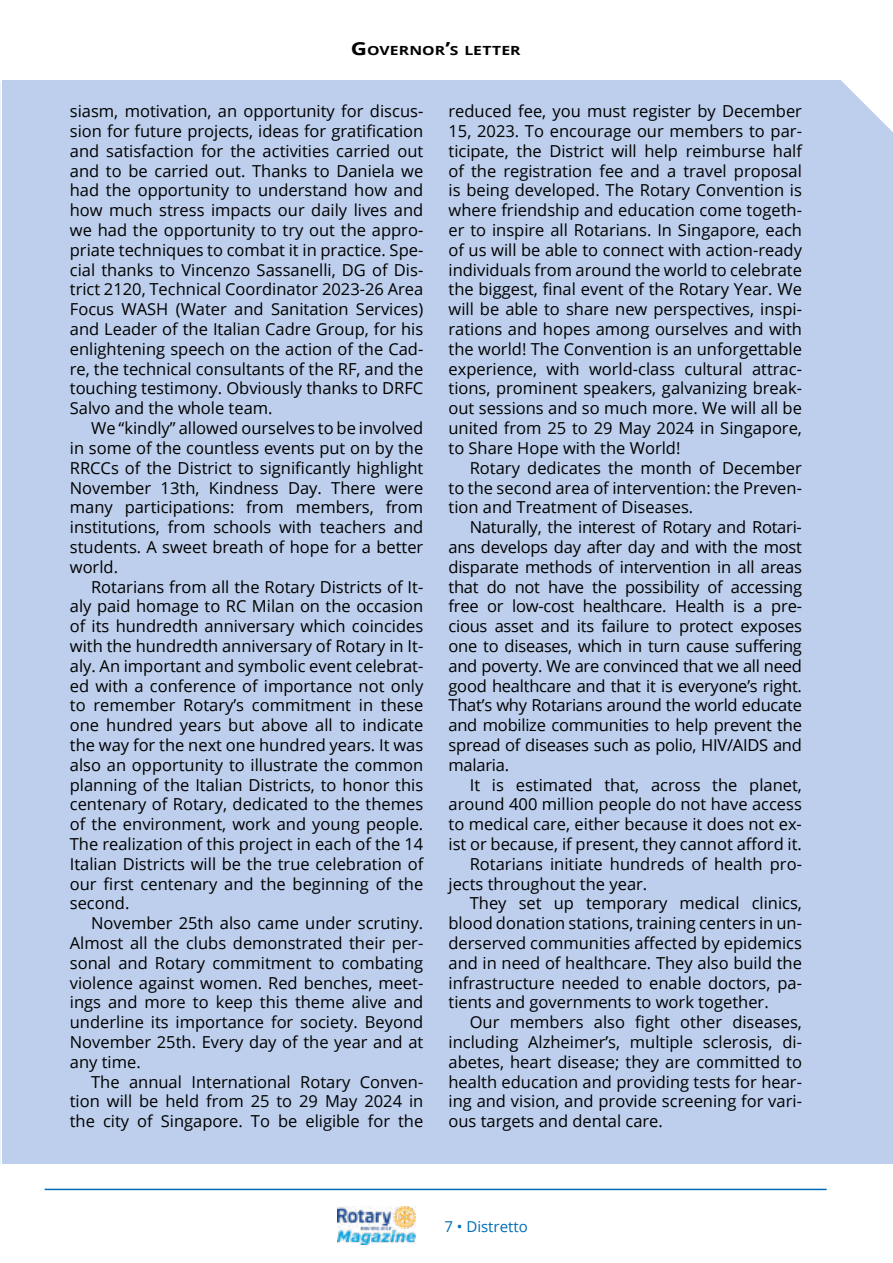
<style>
.page{position:relative;width:893px;height:1263px;background:#fff}
.page>*{position:absolute;margin:0;border:0;box-sizing:border-box;transform-origin:0 0}
.t1{font:16.5px "Open Sans";color:#000}
.t2{font:15px "Open Sans";color:#006db8}
.t3{font:700 12.6px "Open Sans";letter-spacing:.005em;color:#000;scale:1.25 1}
.s1{font-size:18px}
</style>
<div class="page">
<img style="left:337px;top:1206px;width:79px;height:39px">
<hr style="left:45px;top:1189px;width:782px;height:1px;background:#006db8">
<div style="left:2px;top:80px;width:891px;height:1084px;background:#bdcfec"></div>
<svg style="left:841px;top:80px;width:52px;height:52px"></svg>
<p class="t3" style="left:351px;top:42px;width:137px"><span class="s1">G</span> OVERNOR<span class="s1">’</span>S LETTER</p>
<p class="t1" style="left:70px;top:100px;width:355px">siasm, motivation, an opportunity for discus-</p>
<p class="t1" style="left:70px;top:120px;width:355px">sion for future projects, ideas for gratification</p>
<p class="t1" style="left:70px;top:140px;width:355px">and satisfaction for the activities carried out</p>
<p class="t1" style="left:70px;top:159px;width:355px">and to be carried out. Thanks to Daniela we</p>
<p class="t1" style="left:70px;top:179px;width:355px">had the opportunity to understand how and</p>
<p class="t1" style="left:70px;top:199px;width:355px">how much stress impacts our daily lives and</p>
<p class="t1" style="left:70px;top:219px;width:355px">we had the opportunity to try out the appro-</p>
<p class="t1" style="left:70px;top:239px;width:355px">priate techniques to combat it in practice. Spe-</p>
<p class="t1" style="left:70px;top:258px;width:355px">cial thanks to Vincenzo Sassanelli, DG of Dis-</p>
<p class="t1" style="left:70px;top:278px;width:355px">trict 2120, Technical Coordinator 2023-26 Area</p>
<p class="t1" style="left:70px;top:298px;width:355px">Focus WASH (Water and Sanitation Services)</p>
<p class="t1" style="left:70px;top:318px;width:355px">and Leader of the Italian Cadre Group, for his</p>
<p class="t1" style="left:70px;top:338px;width:355px">enlightening speech on the action of the Cad-</p>
<p class="t1" style="left:70px;top:357px;width:355px">re, the technical consultants of the RF, and the</p>
<p class="t1" style="left:70px;top:377px;width:355px">touching testimony. Obviously thanks to DRFC</p>
<p class="t1" style="left:70px;top:397px;width:204px">Salvo and the whole team.</p>
<p class="t1" style="left:91px;top:417px;width:334px">We “kindly” allowed ourselves to be involved</p>
<p class="t1" style="left:70px;top:437px;width:355px">in some of the countless events put on by the</p>
<p class="t1" style="left:70px;top:456px;width:355px">RRCCs of the District to significantly highlight</p>
<p class="t1" style="left:70px;top:476px;width:355px">November 13th, Kindness Day. There were</p>
<p class="t1" style="left:70px;top:496px;width:355px">many participations: from members, from</p>
<p class="t1" style="left:70px;top:516px;width:355px">institutions, from schools with teachers and</p>
<p class="t1" style="left:70px;top:536px;width:355px">students. A sweet breath of hope for a better</p>
<p class="t1" style="left:70px;top:555px;width:50px">world.</p>
<p class="t1" style="left:91px;top:575px;width:334px">Rotarians from all the Rotary Districts of It-</p>
<p class="t1" style="left:70px;top:595px;width:355px">aly paid homage to RC Milan on the occasion</p>
<p class="t1" style="left:70px;top:615px;width:355px">of its hundredth anniversary which coincides</p>
<p class="t1" style="left:70px;top:635px;width:355px">with the hundredth anniversary of Rotary in It-</p>
<p class="t1" style="left:70px;top:654px;width:355px">aly. An important and symbolic event celebrat-</p>
<p class="t1" style="left:70px;top:674px;width:355px">ed with a conference of importance not only</p>
<p class="t1" style="left:70px;top:694px;width:355px">to remember Rotary’s commitment in these</p>
<p class="t1" style="left:70px;top:714px;width:355px">one hundred years but above all to indicate</p>
<p class="t1" style="left:70px;top:734px;width:355px">the way for the next one hundred years. It was</p>
<p class="t1" style="left:70px;top:753px;width:355px">also an opportunity to illustrate the common</p>
<p class="t1" style="left:70px;top:773px;width:355px">planning of the Italian Districts, to honor this</p>
<p class="t1" style="left:70px;top:793px;width:355px">centenary of Rotary, dedicated to the themes</p>
<p class="t1" style="left:70px;top:813px;width:355px">of the environment, work and young people.</p>
<p class="t1" style="left:70px;top:833px;width:355px">The realization of this project in each of the 14</p>
<p class="t1" style="left:70px;top:852px;width:355px">Italian Districts will be the true celebration of</p>
<p class="t1" style="left:70px;top:872px;width:355px">our first centenary and the beginning of the</p>
<p class="t1" style="left:70px;top:892px;width:61px">second.</p>
<p class="t1" style="left:91px;top:912px;width:334px">November 25th also came under scrutiny.</p>
<p class="t1" style="left:70px;top:932px;width:355px">Almost all the clubs demonstrated their per-</p>
<p class="t1" style="left:70px;top:951px;width:355px">sonal and Rotary commitment to combating</p>
<p class="t1" style="left:70px;top:971px;width:355px">violence against women. Red benches, meet-</p>
<p class="t1" style="left:70px;top:991px;width:355px">ings and more to keep this theme alive and</p>
<p class="t1" style="left:70px;top:1011px;width:355px">underline its importance for society. Beyond</p>
<p class="t1" style="left:70px;top:1031px;width:355px">November 25th. Every day of the year and at</p>
<p class="t1" style="left:70px;top:1050px;width:72px">any time.</p>
<p class="t1" style="left:91px;top:1070px;width:334px">The annual International Rotary Conven-</p>
<p class="t1" style="left:70px;top:1090px;width:355px">tion will be held from 25 to 29 May 2024 in</p>
<p class="t1" style="left:70px;top:1110px;width:355px">the city of Singapore. To be eligible for the</p>
<p class="t1" style="left:448px;top:100px;width:355px">reduced fee, you must register by December</p>
<p class="t1" style="left:448px;top:120px;width:355px">15, 2023. To encourage our members to par-</p>
<p class="t1" style="left:448px;top:140px;width:355px">ticipate, the District will help reimburse half</p>
<p class="t1" style="left:448px;top:159px;width:355px">of the registration fee and a travel proposal</p>
<p class="t1" style="left:448px;top:179px;width:355px">is being developed. The Rotary Convention is</p>
<p class="t1" style="left:448px;top:199px;width:355px">where friendship and education come togeth-</p>
<p class="t1" style="left:448px;top:219px;width:355px">er to inspire all Rotarians. In Singapore, each</p>
<p class="t1" style="left:448px;top:239px;width:355px">of us will be able to connect with action-ready</p>
<p class="t1" style="left:448px;top:258px;width:355px">individuals from around the world to celebrate</p>
<p class="t1" style="left:448px;top:278px;width:355px">the biggest, final event of the Rotary Year. We</p>
<p class="t1" style="left:448px;top:298px;width:355px">will be able to share new perspectives, inspi-</p>
<p class="t1" style="left:448px;top:318px;width:355px">rations and hopes among ourselves and with</p>
<p class="t1" style="left:448px;top:338px;width:355px">the world! The Convention is an unforgettable</p>
<p class="t1" style="left:448px;top:357px;width:355px">experience, with world-class cultural attrac-</p>
<p class="t1" style="left:448px;top:377px;width:355px">tions, prominent speakers, galvanizing break-</p>
<p class="t1" style="left:448px;top:397px;width:355px">out sessions and so much more. We will all be</p>
<p class="t1" style="left:448px;top:417px;width:355px">united from 25 to 29 May 2024 in Singapore,</p>
<p class="t1" style="left:448px;top:437px;width:233px">to Share Hope with the World!</p>
<p class="t1" style="left:470px;top:456px;width:334px">Rotary dedicates the month of December</p>
<p class="t1" style="left:448px;top:476px;width:355px">to the second area of intervention: the Preven-</p>
<p class="t1" style="left:448px;top:496px;width:246px">tion and Treatment of Diseases.</p>
<p class="t1" style="left:470px;top:516px;width:334px">Naturally, the interest of Rotary and Rotari-</p>
<p class="t1" style="left:448px;top:536px;width:355px">ans develops day after day and with the most</p>
<p class="t1" style="left:448px;top:555px;width:355px">disparate methods of intervention in all areas</p>
<p class="t1" style="left:448px;top:575px;width:355px">that do not have the possibility of accessing</p>
<p class="t1" style="left:448px;top:595px;width:355px">free or low-cost healthcare. Health is a pre-</p>
<p class="t1" style="left:448px;top:615px;width:355px">cious asset and its failure to protect exposes</p>
<p class="t1" style="left:448px;top:635px;width:355px">one to diseases, which in turn cause suffering</p>
<p class="t1" style="left:448px;top:654px;width:355px">and poverty. We are convinced that we all need</p>
<p class="t1" style="left:448px;top:674px;width:355px">good healthcare and that it is everyone’s right.</p>
<p class="t1" style="left:448px;top:694px;width:355px">That’s why Rotarians around the world educate</p>
<p class="t1" style="left:448px;top:714px;width:355px">and mobilize communities to help prevent the</p>
<p class="t1" style="left:448px;top:734px;width:355px">spread of diseases such as polio, HIV/AIDS and</p>
<p class="t1" style="left:448px;top:753px;width:62px">malaria.</p>
<p class="t1" style="left:470px;top:773px;width:334px">It is estimated that, across the planet,</p>
<p class="t1" style="left:448px;top:793px;width:355px">around 400 million people do not have access</p>
<p class="t1" style="left:448px;top:813px;width:355px">to medical care, either because it does not ex-</p>
<p class="t1" style="left:448px;top:833px;width:355px">ist or because, if present, they cannot afford it.</p>
<p class="t1" style="left:470px;top:852px;width:334px">Rotarians initiate hundreds of health pro-</p>
<p class="t1" style="left:448px;top:872px;width:200px">jects throughout the year.</p>
<p class="t1" style="left:470px;top:892px;width:334px">They set up temporary medical clinics,</p>
<p class="t1" style="left:448px;top:912px;width:355px">blood donation stations, training centers in un-</p>
<p class="t1" style="left:448px;top:932px;width:355px">derserved communities affected by epidemics</p>
<p class="t1" style="left:448px;top:951px;width:355px">and in need of healthcare. They also build the</p>
<p class="t1" style="left:448px;top:971px;width:355px">infrastructure needed to enable doctors, pa-</p>
<p class="t1" style="left:448px;top:991px;width:322px">tients and governments to work together.</p>
<p class="t1" style="left:470px;top:1011px;width:334px">Our members also fight other diseases,</p>
<p class="t1" style="left:448px;top:1031px;width:355px">including Alzheimer’s, multiple sclerosis, di-</p>
<p class="t1" style="left:448px;top:1050px;width:355px">abetes, heart disease; they are committed to</p>
<p class="t1" style="left:448px;top:1070px;width:355px">health education and providing tests for hear-</p>
<p class="t1" style="left:448px;top:1090px;width:355px">ing and vision, and provide screening for vari-</p>
<p class="t1" style="left:448px;top:1110px;width:216px">ous targets and dental care.</p>
<p class="t2" style="left:444px;top:1216px;width:85px">7 • Distretto</p>
</div>
